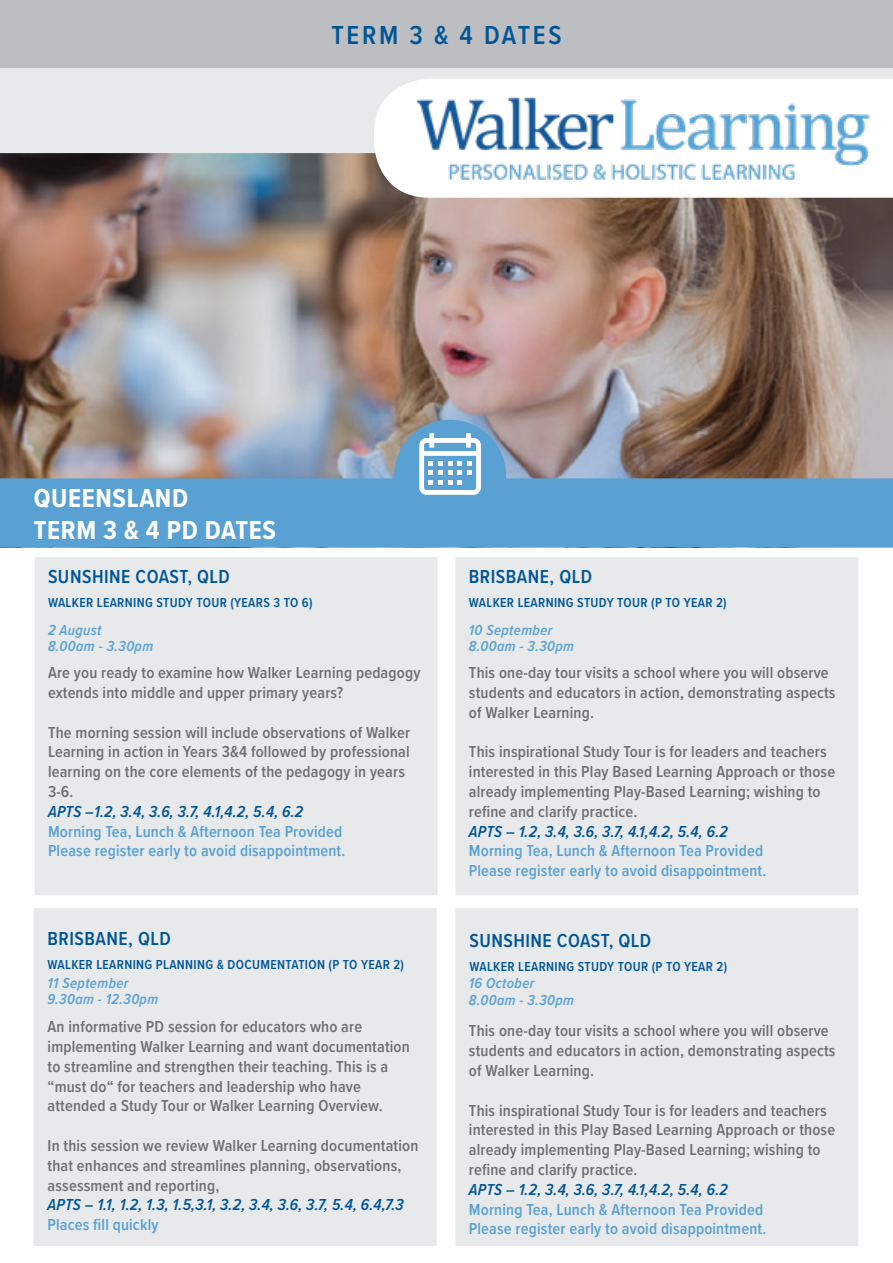
<style>
.page{position:relative;width:893px;height:1263px;background:#fff}
.page>*{position:absolute;margin:0;border:0;box-sizing:border-box;transform-origin:0 0}
.t1{font:700 27px/32.4px "Proxima Nova Cond";letter-spacing:.025em;color:#fff}
.t2{font:600 27px "Proxima Nova Cond";letter-spacing:.1em;color:#005695}
.t3{font:600 19.5px "Proxima Nova Cond";letter-spacing:.025em;color:#005695}
.t4{font:600 16.5px/19.8px "Proxima Nova Cond";letter-spacing:.01em;color:#6e6f71}
.t5{font:600 16.5px/19.8px "Proxima Nova Cond";letter-spacing:.01em;color:#59a1d2}
.t6{font:italic 600 16.5px "Proxima Nova Cond";letter-spacing:.01em;color:#005695}
.t7{font:italic 600 15px/16.5px "Proxima Nova Cond";letter-spacing:.025em;color:#59a1d2}
.t8{font:600 13.5px "Proxima Nova Cond";letter-spacing:.025em;color:#005695}
</style>
<div class="page">
<img style="left:0;top:153px;width:893px;height:325px">
<div style="left:0;top:68px;width:893px;height:85px;background:#e7e9ea"></div>
<div style="left:0;top:0;width:893px;height:68px;background:#bdbec1"></div>
<svg style="left:374px;top:79px;width:519px;height:119px"></svg>
<div style="left:0;top:478px;width:893px;height:69px;background:#59a1d2"></div>
<div style="left:395px;top:420px;width:110px;height:111px;background:#59a1d2;border-radius:50%"></div>
<div style="left:394px;top:420px;width:112px;height:112px;border:2px solid #59a1d2;border-radius:50%"></div>
<svg style="left:419px;top:433px;width:62px;height:62px"></svg>
<img style="left:414px;top:92px;width:460px;height:92px">
<div style="left:35px;top:557px;width:402px;height:338px;background:#e7e9ea"></div>
<div style="left:455px;top:908px;width:403px;height:338px;background:#e7e9ea"></div>
<div style="left:34px;top:908px;width:403px;height:338px;background:#e7e9ea"></div>
<div style="left:455px;top:557px;width:403px;height:338px;background:#e7e9ea"></div>
<h1 class="t2" style="left:331px;top:15px;width:232px">TERM 3 &amp; 4 DATES</h1>
<h1 class="t1" style="left:34px;top:481px;width:244px">QUEENSLAND<br>TERM 3 &amp; 4 PD DATES</h1>
<p class="t3" style="left:48px;top:562px;width:183px">SUNSHINE COAST, QLD</p>
<p class="t8" style="left:48px;top:593px;width:266px">WALKER LEARNING STUDY TOUR (YEARS 3 TO 6)</p>
<p class="t7" style="left:48px;top:621px;width:107px">2 August<br>8.00am - 3.30pm</p>
<p class="t4" style="left:48px;top:662px;width:374px">Are you ready to examine how Walker Learning pedagogy extends into middle and upper primary years?</p>
<p class="t4" style="left:48px;top:722px;width:364px">The morning session will include observations of Walker Learning in action in Years 3&amp;4 followed by professional learning on the core elements of the pedagogy in years 3-6.</p>
<p class="t6" style="left:48px;top:799px;width:257px">APTS –1.2, 3.4, 3.6, 3.7, 4.1,4.2, 5.4, 6.2</p>
<p class="t5" style="left:48px;top:821px;width:299px">Morning Tea, Lunch &amp; Afternoon Tea Provided<br>Please register early to avoid disappointment.</p>
<p class="t3" style="left:48px;top:924px;width:125px">BRISBANE, QLD</p>
<p class="t8" style="left:48px;top:954px;width:358px">WALKER LEARNING PLANNING &amp; DOCUMENTATION (P TO YEAR 2)</p>
<p class="t7" style="left:48px;top:974px;width:112px">11 September<br>9.30am - 12.30pm</p>
<p class="t4" style="left:48px;top:1016px;width:364px">An informative PD session for educators who are implementing Walker Learning and want documentation to streamline and strengthen their teaching. This is a “must do“ for teachers and leadership who have attended a Study Tour or Walker Learning Overview.</p>
<p class="t4" style="left:48px;top:1135px;width:372px">In this session we review Walker Learning documentation that enhances and streamlines planning, observations, assessment and reporting,</p>
<p class="t6" style="left:48px;top:1193px;width:358px">APTS – 1.1, 1.2, 1.3, 1.5,3.1, 3.2, 3.4, 3.6, 3.7, 5.4, 6.4,7.3</p>
<p class="t5" style="left:48px;top:1214px;width:112px">Places fill quickly</p>
<p class="t3" style="left:469px;top:562px;width:125px">BRISBANE, QLD</p>
<p class="t8" style="left:469px;top:593px;width:259px">WALKER LEARNING STUDY TOUR (P TO YEAR 2)</p>
<p class="t7" style="left:469px;top:621px;width:107px">10 September<br>8.00am - 3.30pm</p>
<p class="t4" style="left:469px;top:662px;width:368px">This one-day tour visits a school where you will observe students and educators in action, demonstrating aspects of Walker Learning.</p>
<p class="t4" style="left:469px;top:741px;width:368px">This inspirational Study Tour is for leaders and teachers interested in this Play Based Learning Approach or those already implementing Play-Based Learning; wishing to refine and clarify practice.</p>
<p class="t6" style="left:469px;top:819px;width:260px">APTS – 1.2, 3.4, 3.6, 3.7, 4.1,4.2, 5.4, 6.2</p>
<p class="t5" style="left:469px;top:840px;width:299px">Morning Tea, Lunch &amp; Afternoon Tea Provided<br>Please register early to avoid disappointment.</p>
<p class="t3" style="left:469px;top:926px;width:183px">SUNSHINE COAST, QLD</p>
<p class="t8" style="left:469px;top:957px;width:259px">WALKER LEARNING STUDY TOUR (P TO YEAR 2)</p>
<p class="t7" style="left:469px;top:974px;width:107px">16 October<br>8.00am - 3.30pm</p>
<p class="t4" style="left:469px;top:1020px;width:368px">This one-day tour visits a school where you will observe students and educators in action, demonstrating aspects of Walker Learning.</p>
<p class="t4" style="left:469px;top:1100px;width:368px">This inspirational Study Tour is for leaders and teachers interested in this Play Based Learning Approach or those already implementing Play-Based Learning; wishing to refine and clarify practice.</p>
<p class="t6" style="left:469px;top:1177px;width:260px">APTS – 1.2, 3.4, 3.6, 3.7, 4.1,4.2, 5.4, 6.2</p>
<p class="t5" style="left:469px;top:1199px;width:299px">Morning Tea, Lunch &amp; Afternoon Tea Provided<br>Please register early to avoid disappointment.</p>
</div>
